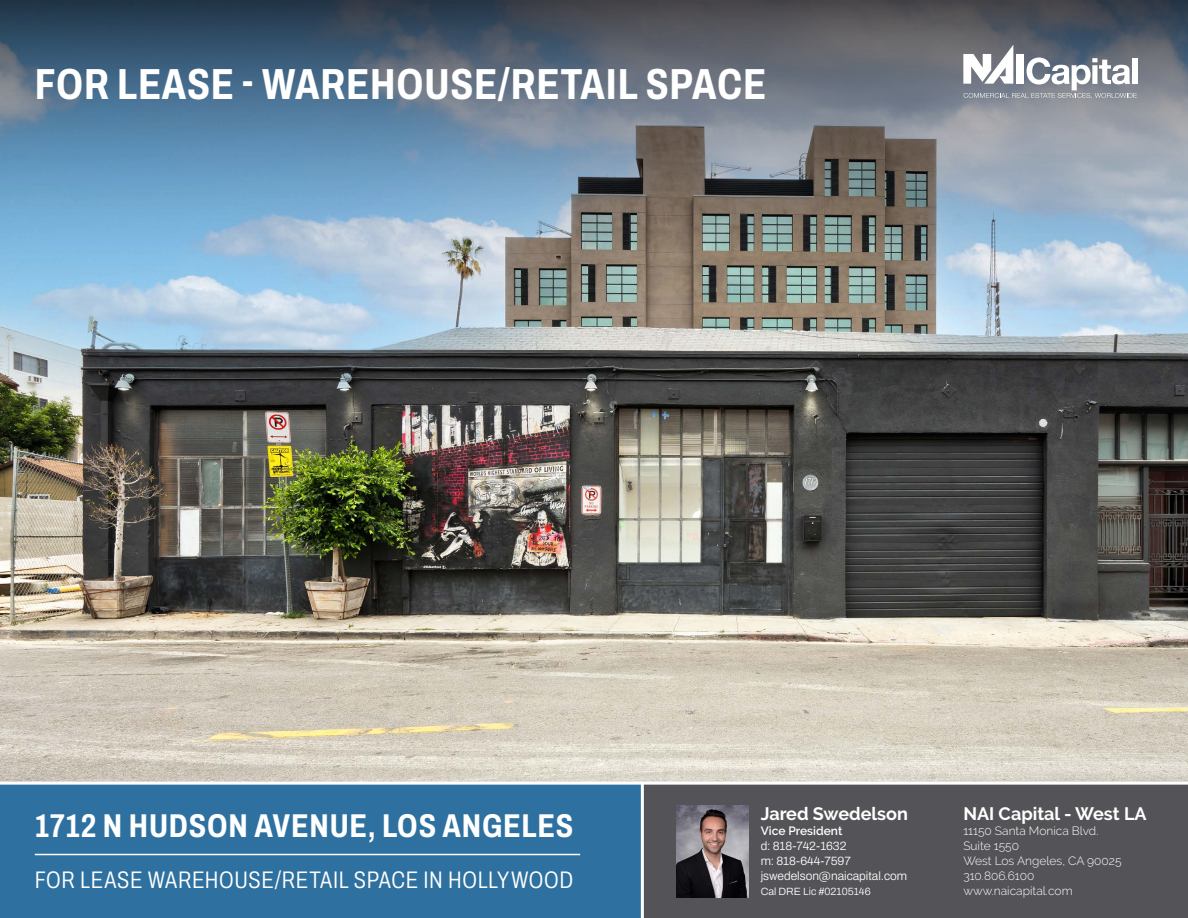
<style>
.page{position:relative;width:1188px;height:918px;background:#fff}
.page>*{position:absolute;margin:0;border:0;box-sizing:border-box;transform-origin:0 0}
.t1{font:700 43.5px "Archivo Condensed";letter-spacing:.02em;color:#fff}
.t2{font:700 33px "Archivo Condensed";letter-spacing:.025em;color:#fff}
.t3{font:300 24px "Archivo Condensed";letter-spacing:.025em;color:#fff}
.t4{font:700 18px "Raleway";color:#fff}
.t5{font:300 12px "Raleway";color:#fff}
.t6{font:600 12px/15px "Archivo";color:#fff}
.t7{font:600 10.5px "Archivo";color:#fff}
.s1{font-family:"Raleway"}
</style>
<div class="page">
<img style="left:0;top:327px;width:1188px;height:455px">
<div style="left:0;top:782px;width:643px;height:136px;background:#2e71a0"></div>
<div style="left:643px;top:783px;width:545px;height:135px;background:#545357"></div>
<hr style="left:641px;top:783px;width:3px;height:135px;background:#fff">
<hr style="left:0;top:782px;width:1188px;height:3px;background:#fff">
<img style="left:0;top:0;width:1188px;height:327px">
<hr style="left:35px;top:854px;width:545px;height:1px;background:#fff">
<img style="left:676px;top:806px;width:73px;height:91px">
<svg style="left:963px;top:45px;width:174px;height:54px"></svg>
<p class="t1" style="left:35px;top:51px;width:733px">FOR LEASE - WAREHOUSE/RETAIL SPACE</p>
<p class="t2" style="left:35px;top:801px;width:540px">1712 N HUDSON AVENUE, LOS ANGELES</p>
<p class="t3" style="left:35px;top:862px;width:540px">FOR LEASE WAREHOUSE/RETAIL SPACE IN HOLLYWOOD</p>
<p class="t4" style="left:761px;top:804px;width:149px">Jared Swedelson</p>
<p class="t6" style="left:761px;top:824px;width:148px"><span class="s1">Vice President<br></span>d: 818-742-1632<br>m: 818-644-7597 jswedelson@naicapital.com</p>
<p class="t7" style="left:761px;top:884px;width:112px">Cal DRE Lic #02105146</p>
<p class="t4" style="left:963px;top:804px;width:185px">NAI Capital - West LA</p>
<p class="t5" style="left:963px;top:824px;width:137px">11150 Santa Monica Blvd.</p>
<p class="t5" style="left:963px;top:839px;width:57px">Suite 1550</p>
<p class="t5" style="left:963px;top:854px;width:160px">West Los Angeles, CA 90025</p>
<p class="t5" style="left:963px;top:869px;width:73px">310.806.6100</p>
<p class="t5" style="left:963px;top:884px;width:111px">www.naicapital.com</p>
</div>
